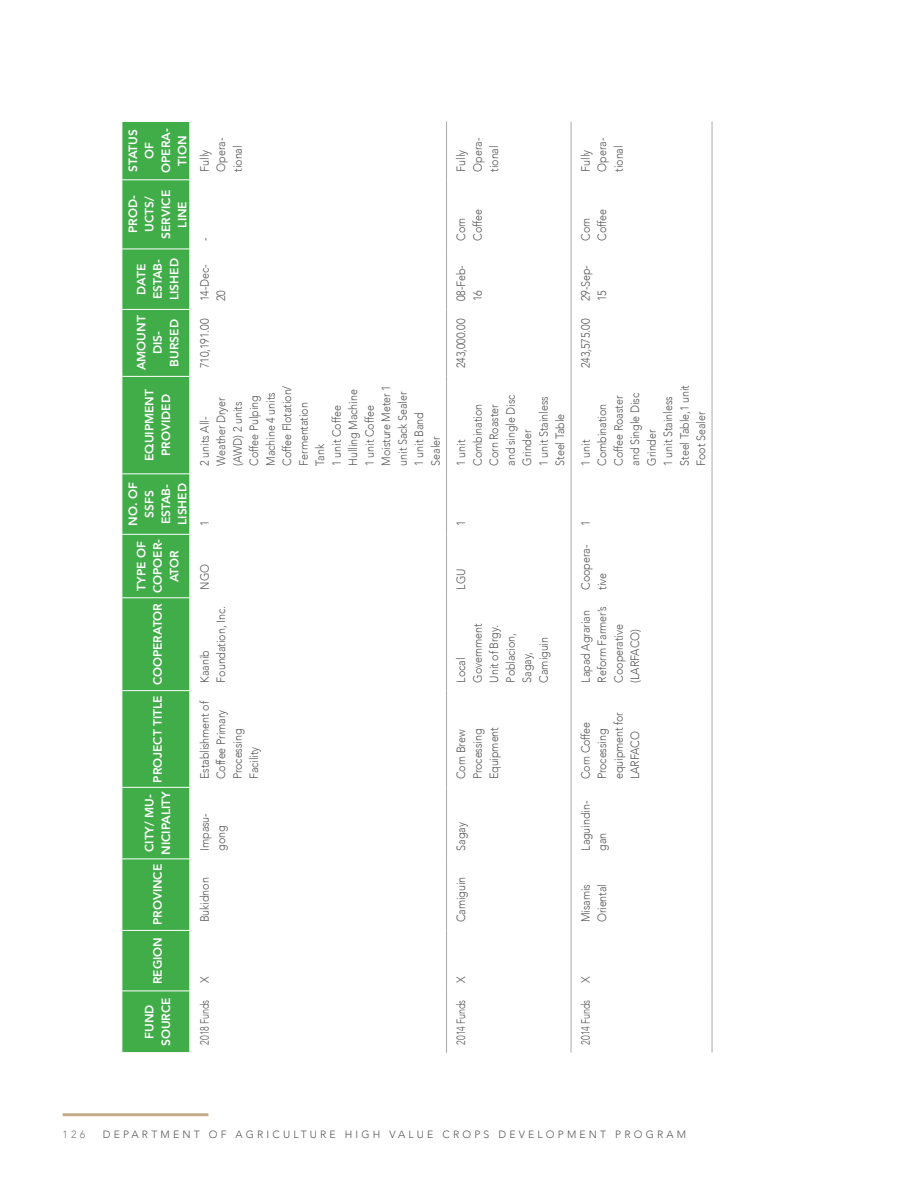
<style>
.page{position:relative;width:918px;height:1188px;background:#fff}
.page>*{position:absolute;margin:0;border:0;box-sizing:border-box;transform-origin:0 0}
.t1{font:300 12px/16.5px "Avenir";letter-spacing:-.01em;color:#58595b;scale:.9 1}
.t2{font:800 12px/16.5px "Avenir";color:#fff;text-align:center}
.t3{font:300 12px "Avenir";letter-spacing:-.01em;color:#58595b;scale:.75 1}
.t4{font:300 10.5px "Avenir";letter-spacing:.3em;color:#58595b}
.t5{font:300 10.5px "Avenir";color:#797a7d}
</style>
<div class="page">
<hr style="left:63px;top:1113px;width:145px;height:3px;background:#c7ab88">
<div style="left:123px;top:122px;width:66px;height:930px;background:#41ad49"></div>
<hr style="left:122px;top:991px;width:67px;height:1px;background:#fff">
<hr style="left:122px;top:930px;width:67px;height:1px;background:#fff">
<hr style="left:122px;top:859px;width:67px;height:1px;background:#fff">
<hr style="left:122px;top:787px;width:67px;height:1px;background:#fff">
<hr style="left:122px;top:690px;width:67px;height:1px;background:#fff">
<hr style="left:122px;top:597px;width:67px;height:1px;background:#fff">
<hr style="left:122px;top:534px;width:67px;height:1px;background:#fff">
<hr style="left:122px;top:473px;width:67px;height:1px;background:#fff">
<hr style="left:122px;top:376px;width:67px;height:1px;background:#fff">
<hr style="left:122px;top:309px;width:67px;height:1px;background:#fff">
<hr style="left:122px;top:249px;width:67px;height:1px;background:#fff">
<hr style="left:122px;top:179px;width:67px;height:1px;background:#fff">
<hr style="left:446px;top:991px;width:1px;height:62px;background:#ababab">
<hr style="left:446px;top:930px;width:1px;height:61px;background:#ababab">
<hr style="left:446px;top:859px;width:1px;height:71px;background:#ababab">
<hr style="left:446px;top:787px;width:1px;height:72px;background:#ababab">
<hr style="left:446px;top:691px;width:1px;height:96px;background:#ababab">
<hr style="left:446px;top:598px;width:1px;height:93px;background:#ababab">
<hr style="left:446px;top:534px;width:1px;height:64px;background:#ababab">
<hr style="left:446px;top:474px;width:1px;height:60px;background:#ababab">
<hr style="left:446px;top:376px;width:1px;height:98px;background:#ababab">
<hr style="left:446px;top:309px;width:1px;height:67px;background:#ababab">
<hr style="left:446px;top:249px;width:1px;height:60px;background:#ababab">
<hr style="left:446px;top:180px;width:1px;height:69px;background:#ababab">
<hr style="left:446px;top:122px;width:1px;height:58px;background:#ababab">
<hr style="left:571px;top:991px;width:1px;height:62px;background:#ababab">
<hr style="left:571px;top:930px;width:1px;height:61px;background:#ababab">
<hr style="left:571px;top:859px;width:1px;height:71px;background:#ababab">
<hr style="left:571px;top:787px;width:1px;height:72px;background:#ababab">
<hr style="left:571px;top:691px;width:1px;height:96px;background:#ababab">
<hr style="left:571px;top:598px;width:1px;height:93px;background:#ababab">
<hr style="left:571px;top:534px;width:1px;height:64px;background:#ababab">
<hr style="left:571px;top:474px;width:1px;height:60px;background:#ababab">
<hr style="left:571px;top:376px;width:1px;height:98px;background:#ababab">
<hr style="left:571px;top:309px;width:1px;height:67px;background:#ababab">
<hr style="left:571px;top:249px;width:1px;height:60px;background:#ababab">
<hr style="left:571px;top:180px;width:1px;height:69px;background:#ababab">
<hr style="left:571px;top:122px;width:1px;height:58px;background:#ababab">
<hr style="left:712px;top:991px;width:1px;height:62px;background:#ababab">
<hr style="left:712px;top:930px;width:1px;height:61px;background:#ababab">
<hr style="left:712px;top:859px;width:1px;height:71px;background:#ababab">
<hr style="left:712px;top:787px;width:1px;height:72px;background:#ababab">
<hr style="left:712px;top:691px;width:1px;height:96px;background:#ababab">
<hr style="left:712px;top:598px;width:1px;height:93px;background:#ababab">
<hr style="left:712px;top:534px;width:1px;height:64px;background:#ababab">
<hr style="left:712px;top:474px;width:1px;height:60px;background:#ababab">
<hr style="left:712px;top:376px;width:1px;height:98px;background:#ababab">
<hr style="left:712px;top:309px;width:1px;height:67px;background:#ababab">
<hr style="left:712px;top:249px;width:1px;height:60px;background:#ababab">
<hr style="left:712px;top:180px;width:1px;height:69px;background:#ababab">
<hr style="left:712px;top:122px;width:1px;height:58px;background:#ababab">
<p class="t2" style="left:125px;top:173px;width:46px;rotate:-90deg">STATUS<br>OF<br>OPERA-<br>TION</p>
<p class="t2" style="left:125px;top:239px;width:50px;rotate:-90deg">PROD-<br>UCTS/<br>SERVICE<br>LINE</p>
<p class="t2" style="left:133px;top:300px;width:43px;rotate:-90deg">DATE<br>ESTAB-<br>LISHED</p>
<p class="t2" style="left:133px;top:370px;width:56px;rotate:-90deg">AMOUNT<br>DIS-<br>BURSED</p>
<p class="t2" style="left:141px;top:461px;width:73px;rotate:-90deg">EQUIPMENT<br>PROVIDED</p>
<p class="t2" style="left:125px;top:526px;width:45px;rotate:-90deg">NO. OF<br>SSFS<br>ESTAB-<br>LISHED</p>
<p class="t2" style="left:133px;top:593px;width:56px;rotate:-90deg">TYPE OF<br>COPOER-<br>ATOR</p>
<p class="t2" style="left:149px;top:783px;width:181px;rotate:-90deg">PROJECT TITLE COOPERATOR</p>
<p class="t2" style="left:141px;top:855px;width:65px;text-align:left;rotate:-90deg">CITY/ MU-<br>NICIPALITY</p>
<p class="t2" style="left:149px;top:984px;width:122px;rotate:-90deg">REGION PROVINCE</p>
<p class="t2" style="left:141px;top:1046px;width:50px;rotate:-90deg">FUND<br>SOURCE</p>
<p class="t1" style="left:196px;top:172px;width:39px;rotate:-90deg">Fully<br>Opera&shy;tional</p>
<p class="t1" style="left:196px;top:241px;width:5px;rotate:-90deg">-</p>
<p class="t1" style="left:196px;top:301px;width:43px;rotate:-90deg">14-Dec-<br>20</p>
<p class="t1" style="left:196px;top:368px;width:57px;rotate:-90deg">710,191.00</p>
<p class="t1" style="left:196px;top:466px;width:91px;rotate:-90deg">2 units All-<br>Weather Dryer (AWD) 2 units<br>Coffee Pulping<br>Machine 4 units<br>Coffee Flotation/<br>Fermentation<br>Tank<br>1 unit Coffee<br>Hulling Machine<br>1 unit Coffee<br>Moisture Meter 1 unit Sack Sealer<br>1 unit Band<br>Sealer</p>
<p class="t1" style="left:196px;top:526px;width:8px;rotate:-90deg">1</p>
<p class="t1" style="left:196px;top:590px;width:30px;rotate:-90deg">NGO</p>
<p class="t1" style="left:196px;top:683px;width:86px;rotate:-90deg">Kaanib<br>Foundation, Inc.</p>
<p class="t1" style="left:196px;top:779px;width:89px;rotate:-90deg">Establishment of<br>Coffee Primary<br>Processing<br>Facility</p>
<p class="t1" style="left:196px;top:851px;width:43px;rotate:-90deg">Impasu&shy;gong</p>
<p class="t1" style="left:196px;top:922px;width:51px;rotate:-90deg">Bukidnon</p>
<p class="t1" style="left:196px;top:983px;width:9px;rotate:-90deg">X</p>
<p class="t3" style="left:198px;top:1045px;width:61px;rotate:-90deg">2018 Funds</p>
<p class="t1" style="left:453px;top:172px;width:39px;rotate:-90deg">Fully<br>Opera&shy;tional</p>
<p class="t1" style="left:577px;top:172px;width:39px;rotate:-90deg">Fully<br>Opera&shy;tional</p>
<p class="t1" style="left:453px;top:241px;width:37px;rotate:-90deg">Corn<br>Coffee</p>
<p class="t1" style="left:577px;top:241px;width:37px;rotate:-90deg">Corn<br>Coffee</p>
<p class="t1" style="left:453px;top:301px;width:42px;rotate:-90deg">08-Feb-<br>16</p>
<p class="t1" style="left:577px;top:301px;width:42px;rotate:-90deg">29-Sep-<br>15</p>
<p class="t1" style="left:453px;top:368px;width:57px;rotate:-90deg">243,000.00</p>
<p class="t1" style="left:577px;top:368px;width:57px;rotate:-90deg">243,575.00</p>
<p class="t1" style="left:453px;top:466px;width:80px;rotate:-90deg">1 unit<br>Combination<br>Corn Roaster and single Disc<br>Grinder<br>1 unit Stainless<br>Steel Table</p>
<p class="t1" style="left:577px;top:466px;width:91px;rotate:-90deg">1 unit<br>Combination<br>Coffee Roaster and Single Disc<br>Grinder<br>1 unit Stainless<br>Steel Table,1 unit<br>Foot Sealer</p>
<p class="t1" style="left:453px;top:526px;width:8px;rotate:-90deg">1</p>
<p class="t1" style="left:453px;top:590px;width:25px;rotate:-90deg">LGU</p>
<p class="t1" style="left:453px;top:683px;width:67px;rotate:-90deg">Local<br>Government<br>Unit of Brgy.<br>Poblacion,<br>Sagay,<br>Camiguin</p>
<p class="t1" style="left:453px;top:779px;width:59px;rotate:-90deg">Corn Brew<br>Processing<br>Equipment</p>
<p class="t1" style="left:453px;top:851px;width:33px;rotate:-90deg">Sagay</p>
<p class="t1" style="left:453px;top:922px;width:52px;rotate:-90deg">Camiguin</p>
<p class="t1" style="left:453px;top:983px;width:9px;rotate:-90deg">X</p>
<p class="t3" style="left:454px;top:1045px;width:61px;rotate:-90deg">2014 Funds</p>
<p class="t1" style="left:577px;top:526px;width:8px;rotate:-90deg">1</p>
<p class="t1" style="left:577px;top:590px;width:52px;rotate:-90deg">Coopera&shy;tive</p>
<p class="t1" style="left:577px;top:683px;width:86px;rotate:-90deg">Lapad Agrarian<br>Reform Farmer’s<br>Cooperative (LARFACO)</p>
<p class="t1" style="left:577px;top:779px;width:76px;rotate:-90deg">Corn Coffee<br>Processing equipment for<br>LARFACO</p>
<p class="t1" style="left:577px;top:851px;width:57px;rotate:-90deg">Laguindin&shy;gan</p>
<p class="t1" style="left:577px;top:922px;width:44px;rotate:-90deg">Misamis<br>Oriental</p>
<p class="t1" style="left:577px;top:983px;width:9px;rotate:-90deg">X</p>
<p class="t3" style="left:579px;top:1045px;width:61px;rotate:-90deg">2014 Funds</p>
<p class="t5" style="left:63px;top:1128px;width:24px">126</p>
<p class="t4" style="left:103px;top:1128px;width:585px">DEPARTMENT OF AGRICULTURE HIGH VALUE CROPS DEVELOPMENT PROGRAM</p>
</div>
